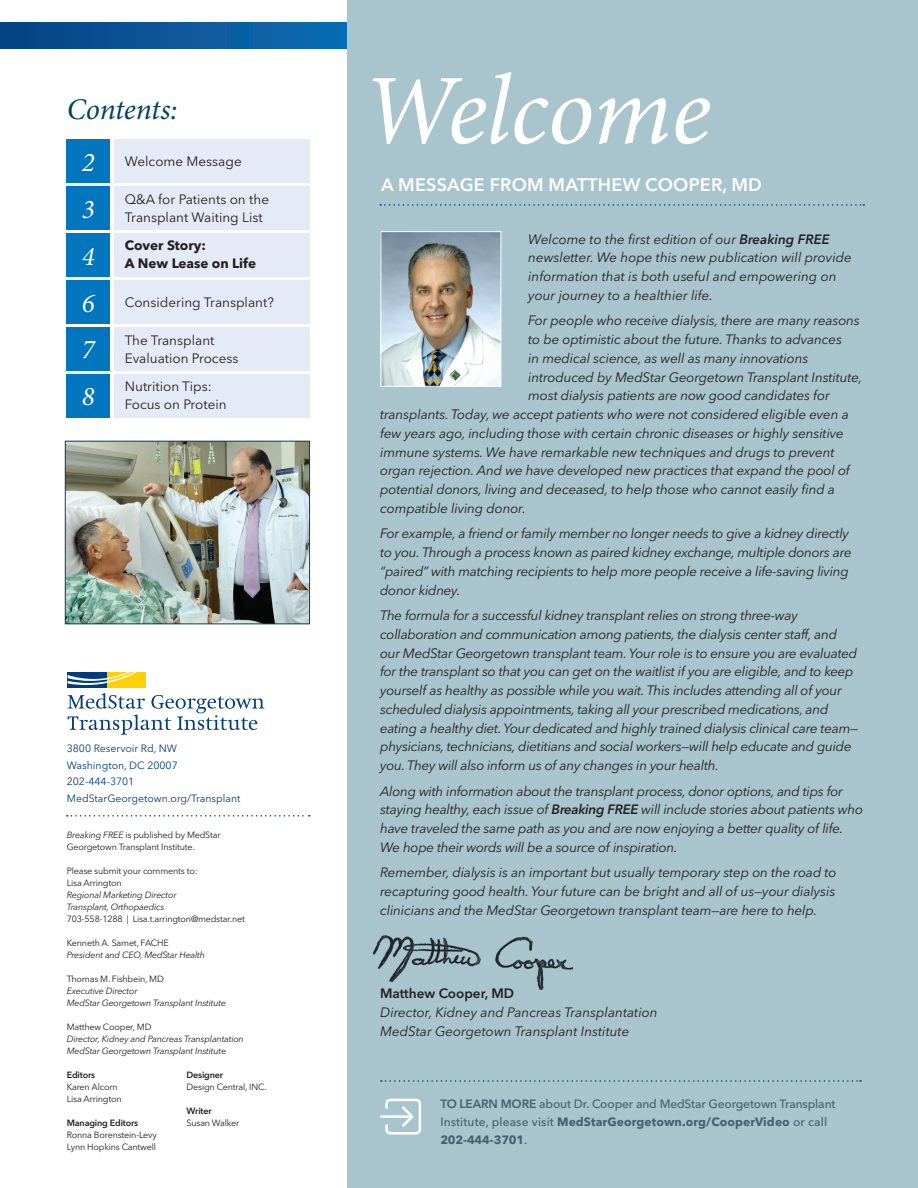
<style>
.page{position:relative;width:918px;height:1188px;background:#fff}
.page>*{position:absolute;margin:0;border:0;box-sizing:border-box;transform-origin:0 0}
.t1{font:italic 99.9px "Minion Pro";letter-spacing:-.01em;color:#fff}
.t2{font:italic 30px "Minion Pro";letter-spacing:-.01em;color:#014558}
.t3{font:italic 27px/47px "Minion Pro";color:#fff;text-align:justify}
.t4{font:600 18px "Avenir Next LT Pro";letter-spacing:.01em;color:#fff}
.t5{font:italic 13.5px/18.8px "Avenir Next LT Pro";letter-spacing:-.02em;color:#231f20}
.t6{font:italic 13.5px/18.8px "Avenir Next LT Pro";color:#231f20}
.t7{font:13.5px/18px "Avenir Next LT Pro";color:#231f20}
.t8{font:700 13.5px/18px "Avenir Next LT Pro";color:#231f20}
.t9{font:600 13.5px "Avenir Next LT Pro";color:#231f20}
.t10{font:500 12px/18px "Avenir Next LT Pro";letter-spacing:-.01em;color:#43616e}
.t11{font:10.5px/16.5px "Avenir Next LT Pro";color:#013d7d}
.t12{font:9px/12px "Avenir Next LT Pro";letter-spacing:-.02em;color:#231f20}
.t13{font:italic 9px/12px "Avenir Next LT Pro";letter-spacing:-.02em;color:#231f20}
.t14{font:600 9px "Avenir Next LT Pro";letter-spacing:-.02em;color:#231f20}
.s1{font-style:italic}
.s2{font-style:normal}
.s3{font-weight:600}
.s4{font-weight:700}
</style>
<div class="page">
<div style="left:114px;top:139px;width:196px;height:44px;background:#e4ebf6"></div>
<div style="left:114px;top:186px;width:196px;height:44px;background:#e4ebf6"></div>
<div style="left:114px;top:233px;width:196px;height:44px;background:#e4ebf6"></div>
<div style="left:114px;top:280px;width:196px;height:44px;background:#e4ebf6"></div>
<div style="left:114px;top:327px;width:196px;height:44px;background:#e4ebf6"></div>
<div style="left:114px;top:374px;width:196px;height:43px;background:#e4ebf6"></div>
<svg style="left:0;top:22px;width:348px;height:26px;background:#09579a"></svg>
<div style="left:348px;top:0;width:570px;height:1188px;background:#a8c4cc"></div>
<div style="left:66px;top:139px;width:44px;height:44px;background:#0076be"></div>
<div style="left:66px;top:186px;width:44px;height:44px;background:#0076be"></div>
<div style="left:66px;top:233px;width:44px;height:44px;background:#0076be"></div>
<div style="left:66px;top:280px;width:44px;height:44px;background:#0076be"></div>
<div style="left:66px;top:327px;width:44px;height:44px;background:#0076be"></div>
<div style="left:66px;top:374px;width:44px;height:43px;background:#0076be"></div>
<svg style="left:380px;top:204px;width:484px;height:2px"></svg>
<svg style="left:380px;top:1080px;width:482px;height:55px"></svg>
<svg style="left:67px;top:815px;width:243px;height:2px"></svg>
<img style="left:383px;top:233px;width:116px;height:152px">
<div style="left:381px;top:231px;width:120px;height:156px;border:1px solid #fff"></div>
<svg style="left:67px;top:672px;width:79px;height:16px"></svg>
<div style="left:107px;top:672px;width:39px;height:15px;background:#fed105"></div>
<div style="left:68px;top:672px;width:39px;height:15px;background:#013d7d"></div>
<svg style="left:68px;top:672px;width:69px;height:13px"></svg>
<svg style="left:68px;top:693px;width:196px;height:42px"></svg>
<img style="left:67px;top:443px;width:241px;height:179px">
<div style="left:65px;top:441px;width:245px;height:183px;border:1px solid #013d7d"></div>
<img style="left:373px;top:935px;width:199px;height:54px">
<h2 class="t2" style="left:67px;top:89px;width:112px">Contents:</h2>
<h3 class="t3" style="left:82px;top:139px;width:14px">2<br>3<br>4<br>6<br>7<br>8</h3>
<p class="t7" style="left:125px;top:153px;width:118px">Welcome Message</p>
<p class="t7" style="left:125px;top:190px;width:146px">Q&amp;A for Patients on the<br>Transplant Waiting List</p>
<p class="t8" style="left:125px;top:236px;width:133px">Cover Story:<br>A New Lease on Life</p>
<p class="t7" style="left:125px;top:293px;width:151px">Considering Transplant?</p>
<p class="t7" style="left:125px;top:331px;width:115px">The Transplant<br>Evaluation Process</p>
<p class="t7" style="left:125px;top:377px;width:103px">Nutrition Tips:<br>Focus on Protein</p>
<p class="t11" style="left:67px;top:740px;width:175px">3800 Reservoir Rd, NW<br>Washington, DC 20007<br>202-444-3701<br>MedStarGeorgetown.org/Transplant</p>
<p class="t12" style="left:67px;top:829px;width:155px"><span class="s1">Breaking FREE</span> is published by MedStar<br>Georgetown Transplant Institute.</p>
<p class="t12" style="left:67px;top:865px;width:132px">Please submit your comments to:<br>Lisa Arrington</p>
<p class="t13" style="left:67px;top:889px;width:111px">Regional Marketing Director<br>Transplant, Orthopaedics</p>
<p class="t12" style="left:67px;top:913px;width:180px">703-558-1288 | Lisa.t.arrington@medstar.net</p>
<p class="t12" style="left:67px;top:937px;width:104px">Kenneth A. Samet, FACHE</p>
<p class="t13" style="left:67px;top:949px;width:140px">President and CEO, MedStar Health</p>
<p class="t12" style="left:67px;top:973px;width:99px">Thomas M. Fishbein, MD</p>
<p class="t13" style="left:67px;top:985px;width:161px">Executive Director<br>MedStar Georgetown Transplant Institute</p>
<p class="t12" style="left:67px;top:1021px;width:86px">Matthew Cooper, MD</p>
<p class="t13" style="left:67px;top:1033px;width:179px">Director, Kidney and Pancreas Transplantation<br>MedStar Georgetown Transplant Institut<span class="s2">e</span></p>
<p class="t14" style="left:67px;top:1069px;width:30px">Editors</p>
<p class="t12" style="left:67px;top:1081px;width:56px">Karen Alcorn<br>Lisa Arrington</p>
<p class="t14" style="left:67px;top:1117px;width:73px">Managing Editors</p>
<p class="t12" style="left:67px;top:1129px;width:92px">Ronna Borenstein-Levy<br>Lynn Hopkins Cantwell</p>
<p class="t14" style="left:187px;top:1069px;width:38px">Designer</p>
<p class="t12" style="left:187px;top:1081px;width:82px">Design Central, INC.</p>
<p class="t14" style="left:187px;top:1105px;width:27px">Writer</p>
<p class="t12" style="left:187px;top:1117px;width:54px">Susan Walker</p>
<h1 class="t1" style="left:362px;top:43px;width:351px">Welcome</h1>
<h3 class="t4" style="left:381px;top:173px;width:382px">A MESSAGE FROM MATTHEW COOPER, MD</h3>
<p class="t6" style="left:528px;top:230px;width:325px">Welcome to the first edition of our <span class="s3">Breaking FREE </span>newsletter. We hope this new publication will provide information that is both useful and empowering on your journey to a healthier life.</p>
<p class="t5" style="left:528px;top:311px;width:333px">For people who receive dialysis, there are many reasons</p>
<p class="t5" style="left:528px;top:330px;width:315px">to be optimistic about the future. Thanks to advances</p>
<p class="t5" style="left:528px;top:349px;width:282px">in medical science, as well as many innovations</p>
<p class="t5" style="left:528px;top:368px;width:336px">introduced by MedStar Georgetown Transplant Institute,</p>
<p class="t5" style="left:528px;top:386px;width:303px">most dialysis patients are now good candidates for</p>
<p class="t5" style="left:380px;top:405px;width:470px">transplants. Today, we accept patients who were not considered eligible even a</p>
<p class="t5" style="left:380px;top:424px;width:465px">few years ago, including those with certain chronic diseases or highly sensitive</p>
<p class="t5" style="left:380px;top:443px;width:456px">immune systems. We have remarkable new techniques and drugs to prevent</p>
<p class="t5" style="left:380px;top:461px;width:471px">organ rejection. And we have developed new practices that expand the pool of</p>
<p class="t5" style="left:380px;top:480px;width:457px">potential donors, living and deceased, to help those who cannot easily find a</p>
<p class="t5" style="left:380px;top:499px;width:147px">compatible living donor.</p>
<p class="t5" style="left:380px;top:524px;width:473px">For example, a friend or family member no longer needs to give a kidney directly to you. Through a process known as paired kidney exchange, multiple donors are “paired” with matching recipients to help more people receive a life-saving living donor kidney.</p>
<p class="t5" style="left:380px;top:606px;width:480px">The formula for a successful kidney transplant relies on strong three-way collaboration and communication among patients, the dialysis center staff, and our MedStar Georgetown transplant team. Your role is to ensure you are evaluated for the transplant so that you can get on the waitlist if you are eligible, and to keep yourself as healthy as possible while you wait. This includes attending all of your scheduled dialysis appointments, taking all your prescribed medications, and eating a healthy diet. Your dedicated and highly trained dialysis clinical care team— physicians, technicians, dietitians and social workers—will help educate and guide you. They will also inform us of any changes in your health.</p>
<p class="t5" style="left:380px;top:782px;width:484px">Along with information about the transplant process, donor options, and tips for staying healthy, each issue of <span class="s3">Breaking FREE</span> will include stories about patients who have traveled the same path as you and are now enjoying a better quality of life.<br>We hope their words will be a source of inspiration.</p>
<p class="t5" style="left:380px;top:863px;width:458px;text-align:justify">Remember, dialysis is an important but usually temporary step on the road to recapturing good health. Your future can be bright and all of us—your dialysis clinicians and the MedStar Georgetown transplant team—are here to help.</p>
<p class="t9" style="left:380px;top:985px;width:136px">Matthew Cooper, MD</p>
<p class="t6" style="left:380px;top:1003px;width:279px">Director, Kidney and Pancreas Transplantation<br>MedStar Georgetown Transplant Institute</p>
<p class="t10" style="left:440px;top:1094px;width:397px"><span class="s3">TO LEARN MORE</span> about Dr. Cooper and MedStar Georgetown Transplant<br>Institute, please visit <span class="s4">MedStarGeorgetown.org/CooperVideo</span> or call<br><span class="s4">202-444-3701</span>.</p>
</div>
